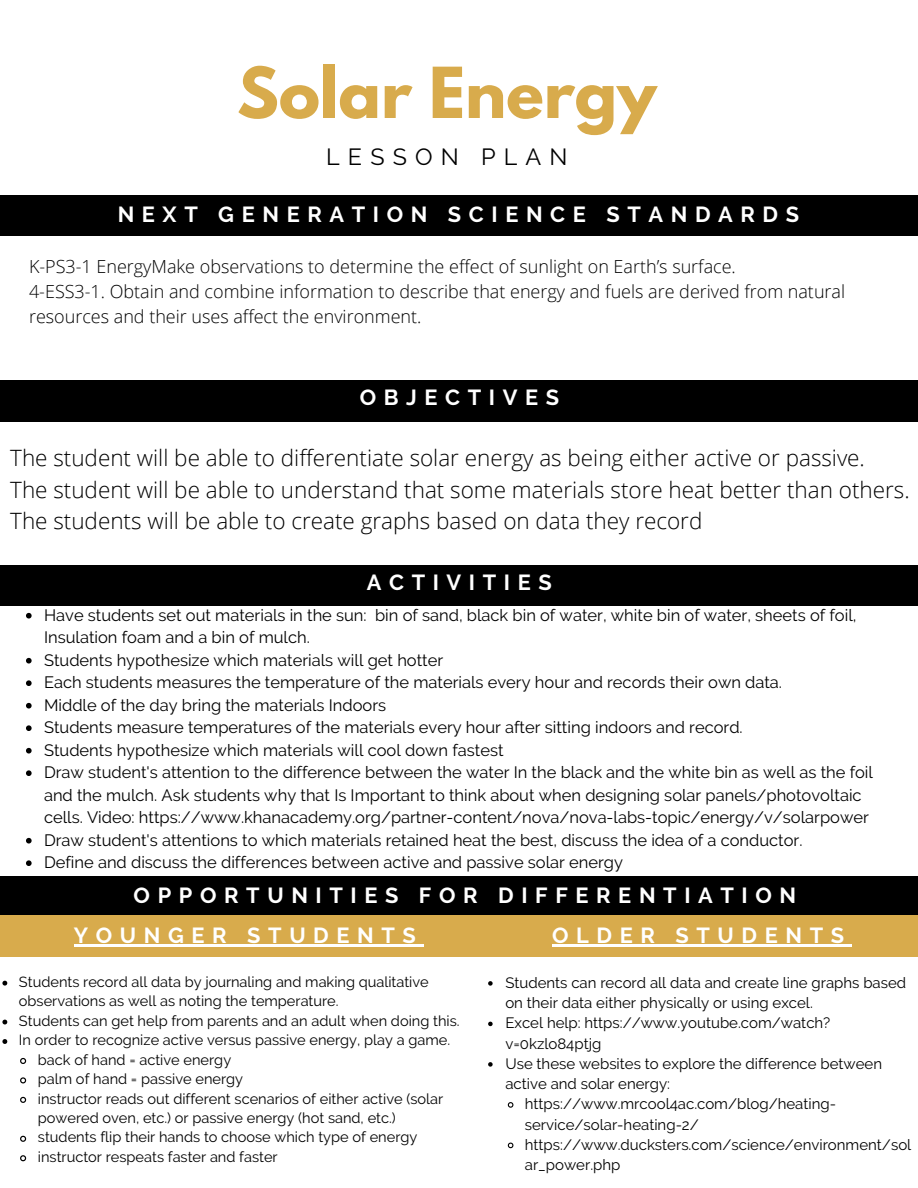
<style>
.page{position:relative;width:918px;height:1188px;background:#fff}
.page>*{position:absolute;margin:0;border:0;box-sizing:border-box;transform-origin:0 0}
.t1{font:700 62.25px "League Spartan";color:#d8ab4c}
.t2{font:23.4px "Raleway";letter-spacing:.35em;color:#000}
.t3{font:300 22.5px/31.5px "Open Sans";color:#000}
.t4{font:700 21.75px "Raleway";letter-spacing:.35em;color:#fff}
.t5{font:300 18px/24.8px "Open Sans";color:#000}
.t6{font:16.5px/22.5px "Raleway";color:#000}
.t7{font:15px "Raleway";color:#000}
.t8{font:14.55px "Raleway";color:#000}
</style>
<div class="page">
<div style="left:0;top:381px;width:918px;height:40px;background:#000"></div>
<div style="left:0;top:565px;width:918px;height:41px;background:#000"></div>
<div style="left:0;top:876px;width:918px;height:41px;background:#000"></div>
<svg style="left:26px;top:613px;width:6px;height:6px"></svg>
<svg style="left:26px;top:658px;width:6px;height:6px"></svg>
<svg style="left:26px;top:680px;width:6px;height:6px"></svg>
<svg style="left:26px;top:703px;width:6px;height:6px"></svg>
<svg style="left:26px;top:725px;width:6px;height:6px"></svg>
<svg style="left:26px;top:748px;width:6px;height:6px"></svg>
<svg style="left:26px;top:770px;width:6px;height:6px"></svg>
<svg style="left:26px;top:838px;width:6px;height:6px"></svg>
<svg style="left:26px;top:860px;width:6px;height:6px"></svg>
<svg style="left:2px;top:981px;width:5px;height:5px"></svg>
<svg style="left:2px;top:1020px;width:5px;height:4px"></svg>
<svg style="left:2px;top:1039px;width:5px;height:5px"></svg>
<svg style="left:20px;top:1057px;width:7px;height:7px"></svg>
<svg style="left:20px;top:1077px;width:7px;height:7px"></svg>
<svg style="left:20px;top:1096px;width:7px;height:7px"></svg>
<svg style="left:20px;top:1135px;width:7px;height:7px"></svg>
<svg style="left:20px;top:1155px;width:7px;height:7px"></svg>
<div style="left:0;top:916px;width:918px;height:40px;background:#d8ab4c"></div>
<hr style="left:74px;top:945px;width:350px;height:2px;background:#fff">
<hr style="left:552px;top:945px;width:300px;height:2px;background:#fff">
<svg style="left:488px;top:981px;width:5px;height:5px"></svg>
<svg style="left:488px;top:1022px;width:5px;height:4px"></svg>
<svg style="left:488px;top:1062px;width:5px;height:5px"></svg>
<svg style="left:507px;top:1102px;width:7px;height:6px"></svg>
<svg style="left:507px;top:1142px;width:7px;height:7px"></svg>
<div style="left:0;top:195px;width:918px;height:41px;background:#000"></div>
<h1 class="t1" style="left:237px;top:62px;width:421px">Solar Energy</h1>
<h2 class="t2" style="left:326px;top:143px;width:243px">LESSON PLAN</h2>
<h3 class="t4" style="left:118px;top:202px;width:683px">NEXT GENERATION SCIENCE STANDARDS</h3>
<p class="t5" style="left:29px;top:254px;width:818px">K-PS3-1 EnergyMake observations to determine the effect of sunlight on Earth’s surface.<br>4-ESS3-1. Obtain and combine information to describe that energy and fuels are derived from natural resources and their uses affect the environment.</p>
<h3 class="t4" style="left:360px;top:385px;width:201px">OBJECTIVES</h3>
<p class="t3" style="left:10px;top:442px;width:901px">The student will be able to differentiate solar energy as being either active or passive.<br>The student will be able to understand that some materials store heat better than others.<br>The students will be able to create graphs based on data they record</p>
<h3 class="t4" style="left:367px;top:570px;width:187px">ACTIVITIES</h3>
<p class="t6" style="left:44px;top:604px;width:830px">Have students set out materials in the sun: bin of sand, black bin of water, white bin of water, sheets of foil, Insulation foam and a bin of mulch.<br>Students hypothesize which materials will get hotter<br>Each students measures the temperature of the materials every hour and records their own data.<br>Middle of the day bring the materials Indoors<br>Students measure temperatures of the materials every hour after sitting indoors and record.<br>Students hypothesize which materials will cool down fastest<br>Draw student's attention to the difference between the water In the black and the white bin as well as the foil and the mulch. Ask students why that Is Important to think about when designing solar panels/photovoltaic cells. Video: https://www.khanacademy.org/partner-content/nova/nova-labs-topic/energy/v/solarpower Draw student's attentions to which materials retained heat the best, discuss the idea of a conductor.<br>Define and discuss the differences between active and passive solar energy</p>
<h3 class="t4" style="left:134px;top:883px;width:664px">OPPORTUNITIES FOR DIFFERENTIATION</h3>
<h3 class="t4" style="left:74px;top:922px;width:344px">YOUNGER STUDENTS</h3>
<h3 class="t4" style="left:552px;top:922px;width:294px">OLDER STUDENTS</h3>
<p class="t7" style="left:505px;top:974px;width:402px">Students can record all data and create line graphs based</p>
<p class="t7" style="left:505px;top:994px;width:309px">on their data either physically or using excel.</p>
<p class="t7" style="left:505px;top:1014px;width:327px">Excel help: https://www.youtube.com/watch?</p>
<p class="t7" style="left:505px;top:1035px;width:98px">v=0kzlo84ptjg</p>
<p class="t7" style="left:505px;top:1055px;width:378px">Use these websites to explore the difference between</p>
<p class="t7" style="left:505px;top:1075px;width:166px">active and solar energy:</p>
<p class="t7" style="left:525px;top:1095px;width:313px">https://www.mrcool4ac.com/blog/heating-</p>
<p class="t7" style="left:525px;top:1116px;width:175px">service/solar-heating-2/</p>
<p class="t7" style="left:525px;top:1136px;width:388px">https://www.ducksters.com/science/environment/sol</p>
<p class="t7" style="left:525px;top:1156px;width:97px">ar_power.php</p>
<p class="t8" style="left:19px;top:973px;width:411px">Students record all data by journaling and making qualitative</p>
<p class="t8" style="left:19px;top:993px;width:321px">observations as well as noting the temperature.</p>
<p class="t8" style="left:19px;top:1012px;width:442px">Students can get help from parents and an adult when doing this.</p>
<p class="t8" style="left:19px;top:1031px;width:433px">In order to recognize active versus passive energy, play a game.</p>
<p class="t8" style="left:38px;top:1051px;width:195px">back of hand = active energy</p>
<p class="t8" style="left:38px;top:1070px;width:207px">palm of hand = passive energy</p>
<p class="t8" style="left:38px;top:1090px;width:407px">instructor reads out different scenarios of either active (solar</p>
<p class="t8" style="left:38px;top:1109px;width:359px">powered oven, etc.) or passive energy (hot sand, etc.)</p>
<p class="t8" style="left:38px;top:1129px;width:381px">students flip their hands to choose which type of energy</p>
<p class="t8" style="left:38px;top:1148px;width:241px">instructor respeats faster and faster</p>
</div>
